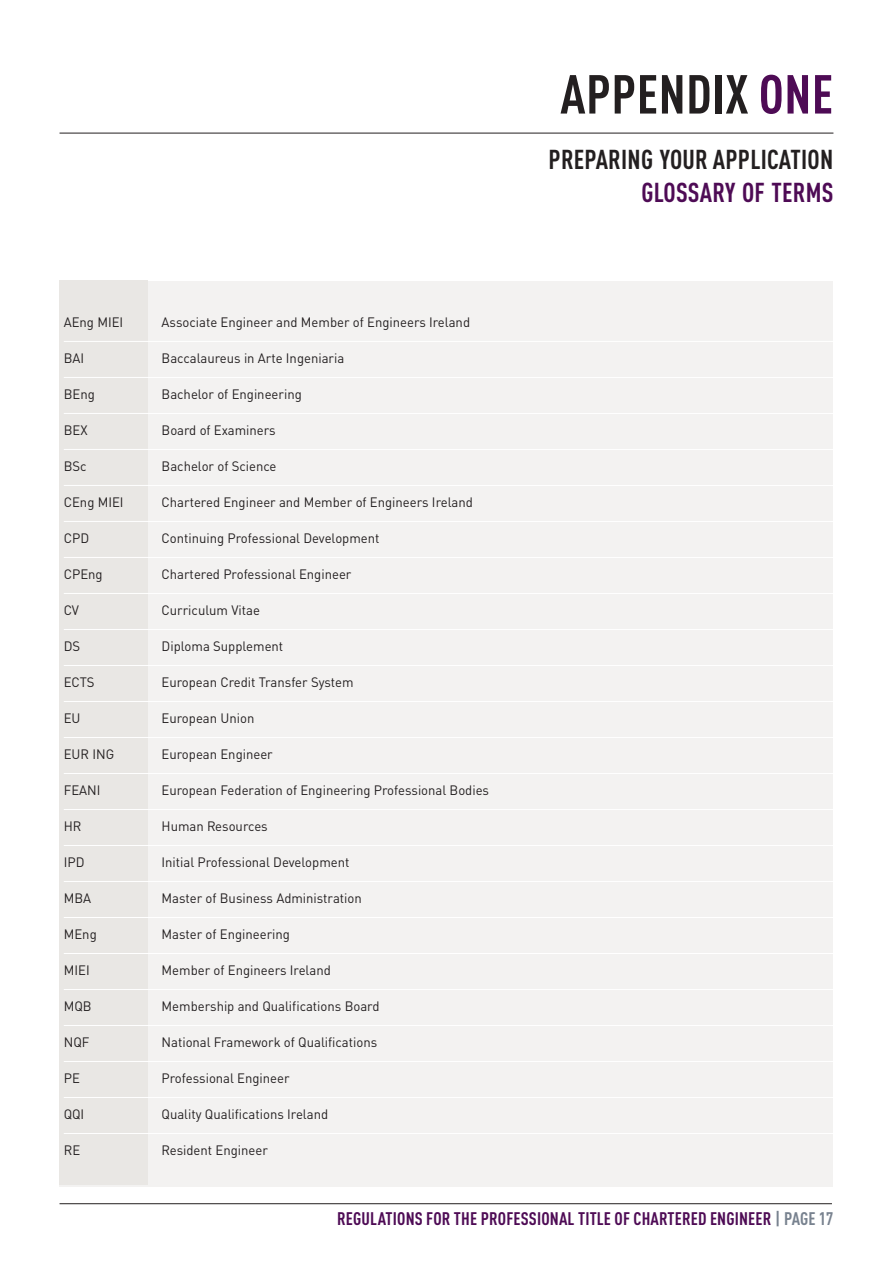
<style>
.page{position:relative;width:893px;height:1263px;background:#fff}
.page>*{position:absolute;margin:0;border:0;box-sizing:border-box;transform-origin:0 0}
.t1{font:700 condensed 54px "DINOT";letter-spacing:.01em;color:#231f20}
.t2{font:700 condensed 27px "DINOT";letter-spacing:.01em;color:#231f20}
.t3{font:700 condensed 27px "DINOT";letter-spacing:.01em;color:#4e0b55}
.t4{font:700 condensed 18px "DINOT";letter-spacing:.01em;color:#4e0b55}
.t5{font:13.5px "DINOT";color:#231f20}
.s1{color:#4e0b55}
.s2{color:#78828f}
</style>
<div class="page">
<div style="left:60px;top:281px;width:773px;height:905px;background:#f3f2f1"></div>
<div style="left:60px;top:281px;width:88px;height:904px;background:#e9e7e4"></div>
<hr style="left:60px;top:1203px;width:772px;height:1px;background:#231f20">
<hr style="left:64px;top:341px;width:769px;height:1px;background:#fff">
<hr style="left:64px;top:377px;width:769px;height:1px;background:#fff">
<hr style="left:64px;top:413px;width:769px;height:1px;background:#fff">
<hr style="left:64px;top:449px;width:769px;height:1px;background:#fff">
<hr style="left:64px;top:485px;width:769px;height:1px;background:#fff">
<hr style="left:64px;top:521px;width:769px;height:1px;background:#fff">
<hr style="left:64px;top:557px;width:769px;height:1px;background:#fff">
<hr style="left:64px;top:593px;width:769px;height:1px;background:#fff">
<hr style="left:64px;top:629px;width:769px;height:1px;background:#fff">
<hr style="left:64px;top:665px;width:769px;height:1px;background:#fff">
<hr style="left:64px;top:701px;width:769px;height:1px;background:#fff">
<hr style="left:64px;top:737px;width:769px;height:1px;background:#fff">
<hr style="left:64px;top:773px;width:769px;height:1px;background:#fff">
<hr style="left:64px;top:809px;width:769px;height:1px;background:#fff">
<hr style="left:64px;top:845px;width:769px;height:1px;background:#fff">
<hr style="left:64px;top:881px;width:769px;height:1px;background:#fff">
<hr style="left:64px;top:917px;width:769px;height:1px;background:#fff">
<hr style="left:64px;top:953px;width:769px;height:1px;background:#fff">
<hr style="left:64px;top:989px;width:769px;height:1px;background:#fff">
<hr style="left:64px;top:1025px;width:769px;height:1px;background:#fff">
<hr style="left:64px;top:1061px;width:769px;height:1px;background:#fff">
<hr style="left:64px;top:1097px;width:769px;height:1px;background:#fff">
<hr style="left:64px;top:1133px;width:769px;height:1px;background:#fff">
<hr style="left:60px;top:133px;width:773px;height:1px;background:#231f20">
<p class="t5" style="left:64px;top:317px;width:61px">AEng MIEI</p>
<p class="t5" style="left:162px;top:317px;width:310px">Associate Engineer and Member of Engineers Ireland</p>
<p class="t5" style="left:64px;top:353px;width:22px">BAI</p>
<p class="t5" style="left:162px;top:353px;width:184px">Baccalaureus in Arte Ingeniaria</p>
<p class="t5" style="left:64px;top:389px;width:33px">BEng</p>
<p class="t5" style="left:162px;top:389px;width:142px">Bachelor of Engineering</p>
<p class="t5" style="left:64px;top:425px;width:25px">BEX</p>
<p class="t5" style="left:162px;top:425px;width:116px">Board of Examiners</p>
<p class="t5" style="left:64px;top:461px;width:24px">BSc</p>
<p class="t5" style="left:162px;top:461px;width:116px">Bachelor of Science</p>
<p class="t5" style="left:64px;top:497px;width:61px">CEng MIEI</p>
<p class="t5" style="left:162px;top:497px;width:313px">Chartered Engineer and Member of Engineers Ireland</p>
<p class="t5" style="left:64px;top:533px;width:27px">CPD</p>
<p class="t5" style="left:162px;top:533px;width:219px">Continuing Professional Development</p>
<p class="t5" style="left:64px;top:569px;width:40px">CPEng</p>
<p class="t5" style="left:162px;top:569px;width:191px">Chartered Professional Engineer</p>
<p class="t5" style="left:64px;top:605px;width:17px">CV</p>
<p class="t5" style="left:162px;top:605px;width:100px">Curriculum Vitae</p>
<p class="t5" style="left:64px;top:641px;width:18px">DS</p>
<p class="t5" style="left:162px;top:641px;width:123px">Diploma Supplement</p>
<p class="t5" style="left:64px;top:677px;width:32px">ECTS</p>
<p class="t5" style="left:162px;top:677px;width:193px">European Credit Transfer System</p>
<p class="t5" style="left:64px;top:713px;width:18px">EU</p>
<p class="t5" style="left:162px;top:713px;width:94px">European Union</p>
<p class="t5" style="left:64px;top:749px;width:52px">EUR ING</p>
<p class="t5" style="left:162px;top:749px;width:113px">European Engineer</p>
<p class="t5" style="left:64px;top:785px;width:38px">FEANI</p>
<p class="t5" style="left:162px;top:785px;width:329px">European Federation of Engineering Professional Bodies</p>
<p class="t5" style="left:64px;top:821px;width:19px">HR</p>
<p class="t5" style="left:162px;top:821px;width:108px">Human Resources</p>
<p class="t5" style="left:64px;top:857px;width:22px">IPD</p>
<p class="t5" style="left:162px;top:857px;width:189px">Initial Professional Development</p>
<p class="t5" style="left:64px;top:893px;width:29px">MBA</p>
<p class="t5" style="left:162px;top:893px;width:202px">Master of Business Administration</p>
<p class="t5" style="left:64px;top:929px;width:35px">MEng</p>
<p class="t5" style="left:162px;top:929px;width:130px">Master of Engineering</p>
<p class="t5" style="left:64px;top:965px;width:27px">MIEI</p>
<p class="t5" style="left:162px;top:965px;width:171px">Member of Engineers Ireland</p>
<p class="t5" style="left:64px;top:1001px;width:29px">MQB</p>
<p class="t5" style="left:162px;top:1001px;width:219px">Membership and Qualifications Board</p>
<p class="t5" style="left:64px;top:1037px;width:27px">NQF</p>
<p class="t5" style="left:162px;top:1037px;width:217px">National Framework of Qualifications</p>
<p class="t5" style="left:64px;top:1073px;width:18px">PE</p>
<p class="t5" style="left:162px;top:1073px;width:130px">Professional Engineer</p>
<p class="t5" style="left:64px;top:1109px;width:22px">QQI</p>
<p class="t5" style="left:162px;top:1109px;width:168px">Quality Qualifications Ireland</p>
<p class="t5" style="left:64px;top:1145px;width:18px">RE</p>
<p class="t5" style="left:162px;top:1145px;width:108px">Resident Engineer</p>
<h1 class="t1" style="left:560px;top:75px;width:274px">APPENDIX <span class="s1">ONE</span></h1>
<h2 class="t2" style="left:549px;top:150px;width:286px">PREPARING YOUR APPLICATION</h2>
<h2 class="t3" style="left:641px;top:182px;width:193px">GLOSSARY OF TERMS</h2>
<h3 class="t4" style="left:337px;top:1212px;width:498px">REGULATIONS FOR THE PROFESSIONAL TITLE OF CHARTERED ENGINEER <span class="s2">| PAGE 17</span></h3>
</div>
